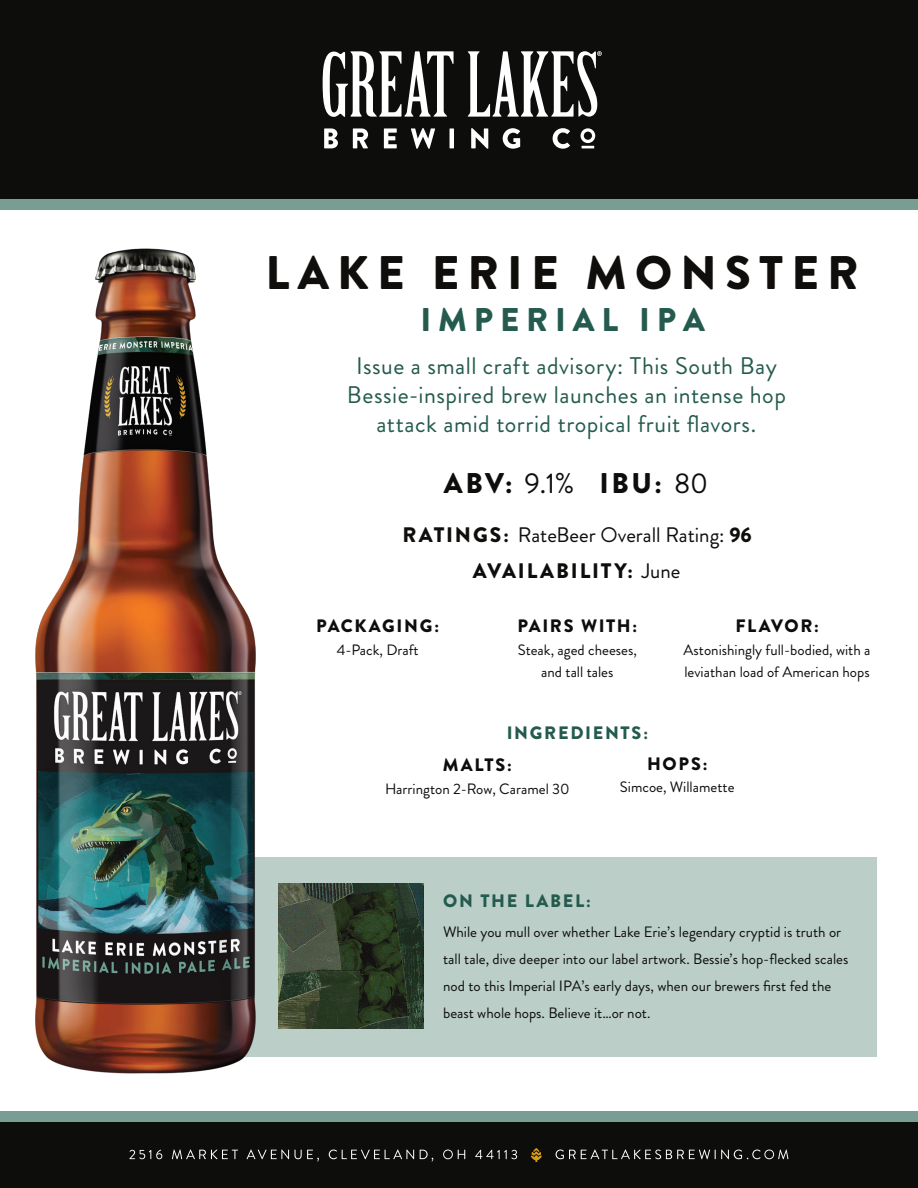
<style>
.page{position:relative;width:918px;height:1188px;background:#fff}
.page>*{position:absolute;margin:0;border:0;box-sizing:border-box;transform-origin:0 0}
.t1{font:900 47.1px "Brandon Grotesque";letter-spacing:.175em;color:#0f0e0c}
.t2{font:900 32.85px "Brandon Grotesque";letter-spacing:.21em;color:#245b4e}
.t3{font:900 28.5px "Brandon Grotesque";letter-spacing:.09em;color:#0d0d0c}
.t4{font:24px/28.8px "Brandon Grotesque";letter-spacing:.02em;color:#245b4e;text-align:center}
.t5{font:21px "Brandon Grotesque";color:#0f0e0c}
.t6{font:900 21px "Brandon Grotesque";letter-spacing:.09em;color:#0d0d0c}
.t7{font:900 18px "Brandon Grotesque";letter-spacing:.09em;color:#0d0d0c}
.t8{font:900 18px "Brandon Grotesque";letter-spacing:.095em;color:#245b4e}
.t9{font:15px/27px "Brandon Grotesque";color:#0d0d0c}
.s1{font-weight:400}
.s2{font-weight:900}
</style>
<div class="page">
<div style="left:235px;top:857px;width:642px;height:199px;background:#bbcec8"></div>
<div style="left:0;top:0;width:918px;height:200px;background:#0d0d0c"></div>
<svg style="left:323px;top:51px;width:131px;height:66px"></svg>
<svg style="left:324px;top:128px;width:271px;height:21px"></svg>
<svg style="left:468px;top:51px;width:134px;height:66px"></svg>
<div style="left:0;top:1112px;width:918px;height:10px;background:#789d92"></div>
<div style="left:0;top:200px;width:918px;height:10px;background:#789d92"></div>
<div style="left:0;top:1122px;width:918px;height:66px;background:#0d0d0c"></div>
<svg style="left:129px;top:1150px;width:33px;height:9px"></svg>
<svg style="left:172px;top:1150px;width:66px;height:9px"></svg>
<svg style="left:247px;top:1150px;width:42px;height:9px"></svg>
<svg style="left:295px;top:1150px;width:24px;height:12px"></svg>
<svg style="left:329px;top:1150px;width:85px;height:9px"></svg>
<svg style="left:420px;top:1150px;width:13px;height:12px"></svg>
<svg style="left:443px;top:1150px;width:22px;height:9px"></svg>
<svg style="left:475px;top:1150px;width:42px;height:9px"></svg>
<svg style="left:556px;top:1150px;width:232px;height:9px"></svg>
<svg style="left:531px;top:1148px;width:11px;height:14px"></svg>
<img style="left:35px;top:248px;width:238px;height:826px">
<img style="left:279px;top:884px;width:144px;height:144px">
<h1 class="t1" style="left:266px;top:239px;width:595px">LAKE ERIE MONSTER</h1>
<h2 class="t2" style="left:421px;top:297px;width:286px">IMPERIAL IPA</h2>
<h3 class="t4" style="left:347px;top:352px;width:441px">Issue a small craft advisory: This South Bay<br>Bessie-inspired brew launches an intense hop attack amid torrid tropical fruit flavors.</h3>
<h3 class="t3" style="left:444px;top:463px;width:266px">ABV: <span class="s1">9.1%</span> IBU: <span class="s1">80</span></h3>
<h3 class="t5" style="left:402px;top:520px;width:351px"><span class="s2">RATINGS:</span> RateBeer Overall Rating: <span class="s2">96</span></h3>
<p class="t7" style="left:316px;top:613px;width:124px">PACKAGING:</p>
<p class="t9" style="left:337px;top:636px;width:83px">4-Pack, Draft</p>
<h3 class="t6" style="left:473px;top:556px;width:209px">AVAILABILITY: <span class="s1">June</span></h3>
<p class="t7" style="left:517px;top:613px;width:121px">PAIRS WITH:</p>
<p class="t9" style="left:518px;top:639px;width:120px;line-height:22.5px;text-align:center">Steak, aged cheeses, and tall tales</p>
<p class="t8" style="left:507px;top:720px;width:143px">INGREDIENTS:</p>
<p class="t7" style="left:735px;top:613px;width:85px">FLAVOR:</p>
<p class="t9" style="left:684px;top:639px;width:188px;line-height:22.5px">Astonishingly full-bodied, with a leviathan load of American hops</p>
<p class="t7" style="left:443px;top:752px;width:70px">MALTS:</p>
<p class="t9" style="left:385px;top:775px;width:186px">Harrington 2-Row, Caramel 30</p>
<p class="t7" style="left:647px;top:751px;width:62px">HOPS:</p>
<p class="t9" style="left:620px;top:774px;width:116px">Simcoe, Willamette</p>
<p class="t8" style="left:443px;top:888px;width:149px">ON THE LABEL:</p>
<p class="t9" style="left:443px;top:918px;width:407px">While you mull over whether Lake Erie’s legendary cryptid is truth or tall tale, dive deeper into our label artwork. Bessie’s hop-flecked scales nod to this Imperial IPA’s early days, when our brewers first fed the beast whole hops. Believe it…or not.</p>
</div>
